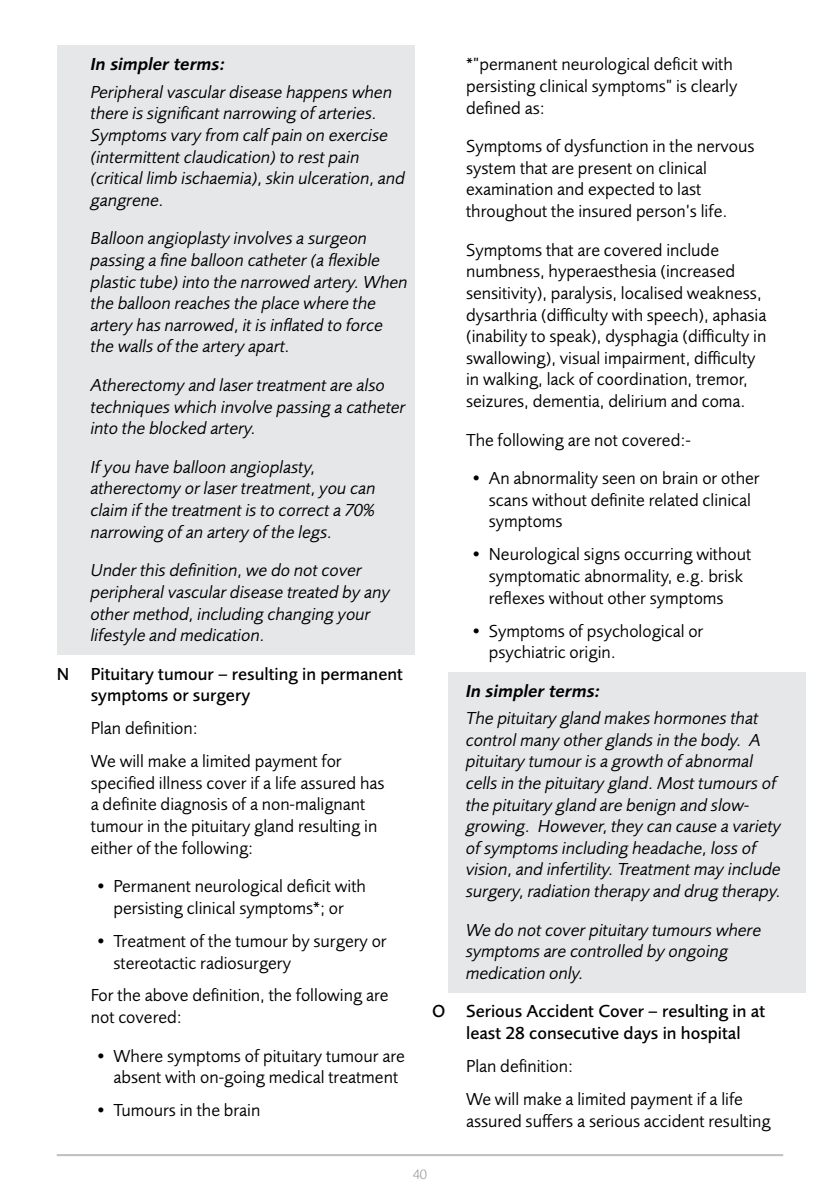
<style>
.page{position:relative;width:840px;height:1191px;background:#fff}
.page>*{position:absolute;margin:0;border:0;box-sizing:border-box;transform-origin:0 0}
.t1{font:18px/21.6px "Foundry Sans";color:#000}
.t2{font:italic 18px/21.6px "Foundry Sans";color:#000}
.t3{font:500 18px/21.6px "Foundry Sans";color:#000}
.t4{font:italic 600 18px "Foundry Sans";color:#000}
.t5{font:300 14px "Foundry Sans";color:#939598}
</style>
<div class="page">
<hr style="left:57px;top:1154px;width:725px;height:2px;background:#bcbec0">
<div style="left:57px;top:45px;width:357px;height:610px;background:#e6e7e8"></div>
<div style="left:448px;top:672px;width:357px;height:320px;background:#e6e7e8"></div>
<p class="t4" style="left:91px;top:54px;width:136px">In simpler terms:</p>
<p class="t2" style="left:91px;top:81px;width:316px">Peripheral vascular disease happens when there is significant narrowing of arteries.<br>Symptoms vary from calf pain on exercise (intermittent claudication) to rest pain (critical limb ischaemia), skin ulceration, and gangrene.</p>
<p class="t2" style="left:91px;top:228px;width:318px">Balloon angioplasty involves a surgeon passing a fine balloon catheter (a flexible plastic tube) into the narrowed artery. When the balloon reaches the place where the artery has narrowed, it is inflated to force the walls of the artery apart.</p>
<p class="t2" style="left:91px;top:374px;width:316px">Atherectomy and laser treatment are also techniques which involve passing a catheter into the blocked artery.</p>
<p class="t2" style="left:91px;top:456px;width:286px">If you have balloon angioplasty, atherectomy or laser treatment, you can claim if the treatment is to correct a 70% narrowing of an artery of the legs.</p>
<p class="t2" style="left:91px;top:560px;width:300px">Under this definition, we do not cover peripheral vascular disease treated by any other method, including changing your lifestyle and medication.</p>
<p class="t3" style="left:91px;top:663px;width:313px;text-indent:-34px">N Pituitary tumour – resulting in permanent symptoms or surgery</p>
<p class="t1" style="left:91px;top:712px;width:252px;line-height:33px">Plan definition:<br>We will make a limited payment for</p>
<p class="t1" style="left:91px;top:772px;width:295px">specified illness cover if a life assured has a definite diagnosis of a non-malignant tumour in the pituitary gland resulting in either of the following:</p>
<p class="t1" style="left:96px;top:876px;width:271px;text-align:center">• Permanent neurological deficit with persisting clinical symptoms*; or</p>
<p class="t1" style="left:113px;top:930px;width:274px;text-indent:-17px">• Treatment of the tumour by surgery or stereotactic radiosurgery</p>
<p class="t1" style="left:91px;top:985px;width:299px">For the above definition, the following are not covered:</p>
<p class="t1" style="left:96px;top:1045px;width:310px;text-align:center">• Where symptoms of pituitary tumour are absent with on-going medical treatment</p>
<p class="t1" style="left:96px;top:1099px;width:165px">• Tumours in the brain</p>
<p class="t1" style="left:466px;top:54px;width:273px">*”permanent neurological deficit with persisting clinical symptoms” is clearly defined as:</p>
<p class="t1" style="left:466px;top:136px;width:290px">Symptoms of dysfunction in the nervous system that are present on clinical examination and expected to last throughout the insured person’s life.</p>
<p class="t1" style="left:466px;top:239px;width:301px">Symptoms that are covered include numbness, hyperaesthesia (increased sensitivity), paralysis, localised weakness, dysarthria (difficulty with speech), aphasia (inability to speak), dysphagia (difficulty in swallowing), visual impairment, difficulty in walking, lack of coordination, tremor, seizures, dementia, delirium and coma.</p>
<p class="t1" style="left:466px;top:429px;width:226px">The following are not covered:-</p>
<p class="t1" style="left:488px;top:468px;width:272px;text-indent:-17px">• An abnormality seen on brain or other scans without definite related clinical symptoms</p>
<p class="t1" style="left:471px;top:544px;width:281px;text-align:center">• Neurological signs occurring without symptomatic abnormality, e.g. brisk reflexes without other symptoms</p>
<p class="t1" style="left:488px;top:620px;width:216px;text-indent:-17px">• Symptoms of psychological or psychiatric origin.</p>
<p class="t4" style="left:466px;top:680px;width:136px">In simpler terms:</p>
<p class="t2" style="left:466px;top:707px;width:316px">The pituitary gland makes hormones that control many other glands in the body. A pituitary tumour is a growth of abnormal cells in the pituitary gland. Most tumours of the pituitary gland are benign and slow&shy;growing. However, they can cause a variety of symptoms including headache, loss of vision, and infertility. Treatment may include surgery, radiation therapy and drug therapy.</p>
<p class="t2" style="left:466px;top:919px;width:297px">We do not cover pituitary tumours where symptoms are controlled by ongoing medication only.</p>
<p class="t3" style="left:432px;top:1000px;width:334px;text-align:center">O Serious Accident Cover – resulting in at least 28 consecutive days in hospital</p>
<p class="t1" style="left:466px;top:1049px;width:278px;line-height:33px">Plan definition:<br>We will make a limited payment if a life</p>
<p class="t1" style="left:466px;top:1110px;width:306px">assured suffers a serious accident resulting</p>
<p class="t5" style="left:413px;top:1166px;width:15px">40</p>
</div>
